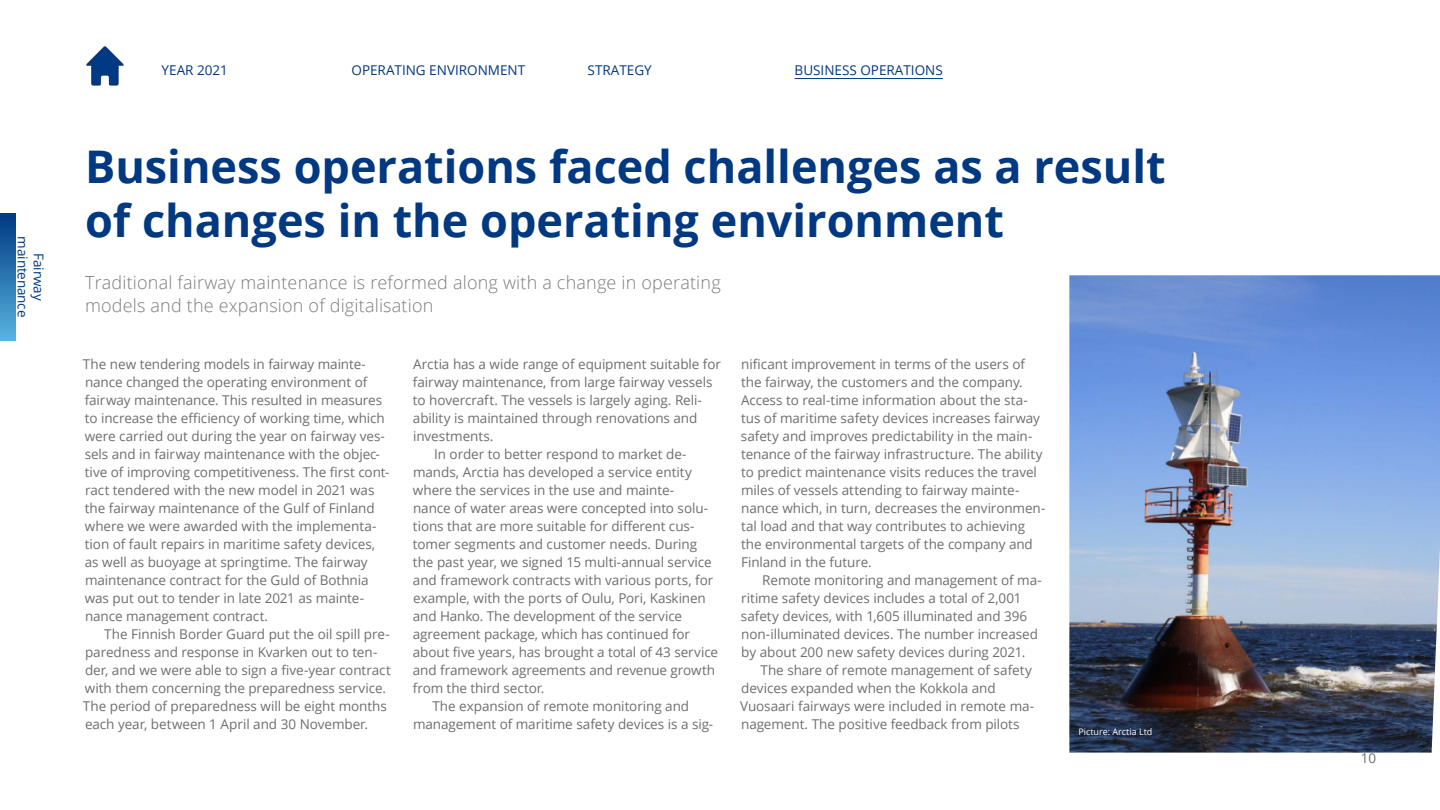
<style>
.page{position:relative;width:1440px;height:810px;background:#fff}
.page>*{position:absolute;margin:0;border:0;box-sizing:border-box;transform-origin:0 0}
.Otsikko_3{font:700 45px/54px "Open Sans";color:#003881}
.ingressi{font:300 18px/22.5px "Open Sans";letter-spacing:.01em;color:#7c7c7c}
.base_indent{font:13.5px/18px "Open Sans";letter-spacing:-.005em;color:#6e6e6e}
.Navit{font:13.5px "Open Sans";color:#003881}
.t1{font:13.5px/16.2px "Open Sans";letter-spacing:-.01em;color:#003882;text-align:center}
.t2{font:9px "Open Sans";color:#fff}
</style>
<div class="page">
<div style="left:0;top:214px;width:16px;height:126px;background:linear-gradient(to bottom,#013983,#56b3df)"></div>
<img style="left:1069px;top:275px;width:370px;height:478px">
<hr style="left:794px;top:78px;width:148px;height:1px;background:#003881">
<img style="left:86px;top:46px;width:38px;height:40px">
<p class="t1" style="left:47px;top:236px;width:82px;rotate:90deg">Fairway maintenance</p>
<p class="Navit" style="left:162px;top:61px;width:68px">YEAR 2021</p>
<p class="Navit" style="left:351px;top:61px;width:175px">OPERATING ENVIRONMENT</p>
<p class="Navit" style="left:587px;top:61px;width:66px">STRATEGY</p>
<p class="Navit" style="left:794px;top:61px;width:150px">BUSINESS OPERATIONS</p>
<p class="Otsikko_3" style="left:85px;top:139px;width:1082px">Business operations faced challenges as a result of changes in the operating environment</p>
<p class="ingressi" style="left:85px;top:271px;width:637px">Traditional fairway maintenance is reformed along with a change in operating models and the expansion of digitalisation</p>
<p class="base_indent" style="left:83px;top:355px;width:308px">The new tendering models in fairway mainte&shy;nance changed the operating environment of fairway maintenance. This resulted in measures to increase the efficiency of working time, which were carried out during the year on fairway ves&shy;sels and in fairway maintenance with the objec&shy;tive of improving competitiveness. The first cont&shy;ract tendered with the new model in 2021 was the fairway maintenance of the Gulf of Finland where we were awarded with the implementa&shy;tion of fault repairs in maritime safety devices, as well as buoyage at springtime. The fairway maintenance contract for the Guld of Bothnia was put out to tender in late 2021 as mainte&shy;nance management contract.</p>
<p class="base_indent" style="left:83px;top:625px;width:309px;text-indent:21px">The Finnish Border Guard put the oil spill pre&shy;paredness and response in Kvarken out to ten&shy;der, and we were able to sign a five-year contract with them concerning the preparedness service.<br>The period of preparedness will be eight months each year, between 1 April and 30 November.</p>
<p class="base_indent" style="left:413px;top:355px;width:310px">Arctia has a wide range of equipment suitable for fairway maintenance, from large fairway vessels to hovercraft. The vessels is largely aging. Reli&shy;ability is maintained through renovations and investments.</p>
<p class="base_indent" style="left:413px;top:445px;width:307px;text-indent:21px">In order to better respond to market de&shy;mands, Arctia has developed a service entity where the services in the use and mainte-<br>nance of water areas were concepted into solu&shy;tions that are more suitable for different cus&shy;tomer segments and customer needs. During the past year, we signed 15 multi-annual service and framework contracts with various ports, for example, with the ports of Oulu, Pori, Kaskinen and Hanko. The development of the service agreement package, which has continued for about five years, has brought a total of 43 service and framework agreements and revenue growth from the third sector.</p>
<p class="base_indent" style="left:413px;top:697px;width:302px;text-align:center">The expansion of remote monitoring and management of maritime safety devices is a sig-</p>
<p class="base_indent" style="left:740px;top:355px;width:306px">nificant improvement in terms of the users of the fairway, the customers and the company.<br>Access to real-time information about the sta&shy;tus of maritime safety devices increases fairway safety and improves predictability in the main&shy;tenance of the fairway infrastructure. The ability to predict maintenance visits reduces the travel miles of vessels attending to fairway mainte&shy;nance which, in turn, decreases the environmen&shy;tal load and that way contributes to achieving the environmental targets of the company and Finland in the future.</p>
<p class="base_indent" style="left:741px;top:571px;width:302px;text-indent:21px">Remote monitoring and management of ma&shy;ritime safety devices includes a total of 2,001 safety devices, with 1,605 illuminated and 396 non-illuminated devices. The number increased by about 200 new safety devices during 2021.</p>
<p class="base_indent" style="left:740px;top:661px;width:295px;text-indent:20px">The share of remote management of safety devices expanded when the Kokkola and Vuosaari fairways were included in remote ma&shy;nagement. The positive feedback from pilots</p>
<p class="t2" style="left:1078px;top:725px;width:75px">Picture: Arctia Ltd</p>
<p class="base_indent" style="left:1360px;top:749px;width:17px">10</p>
</div>
